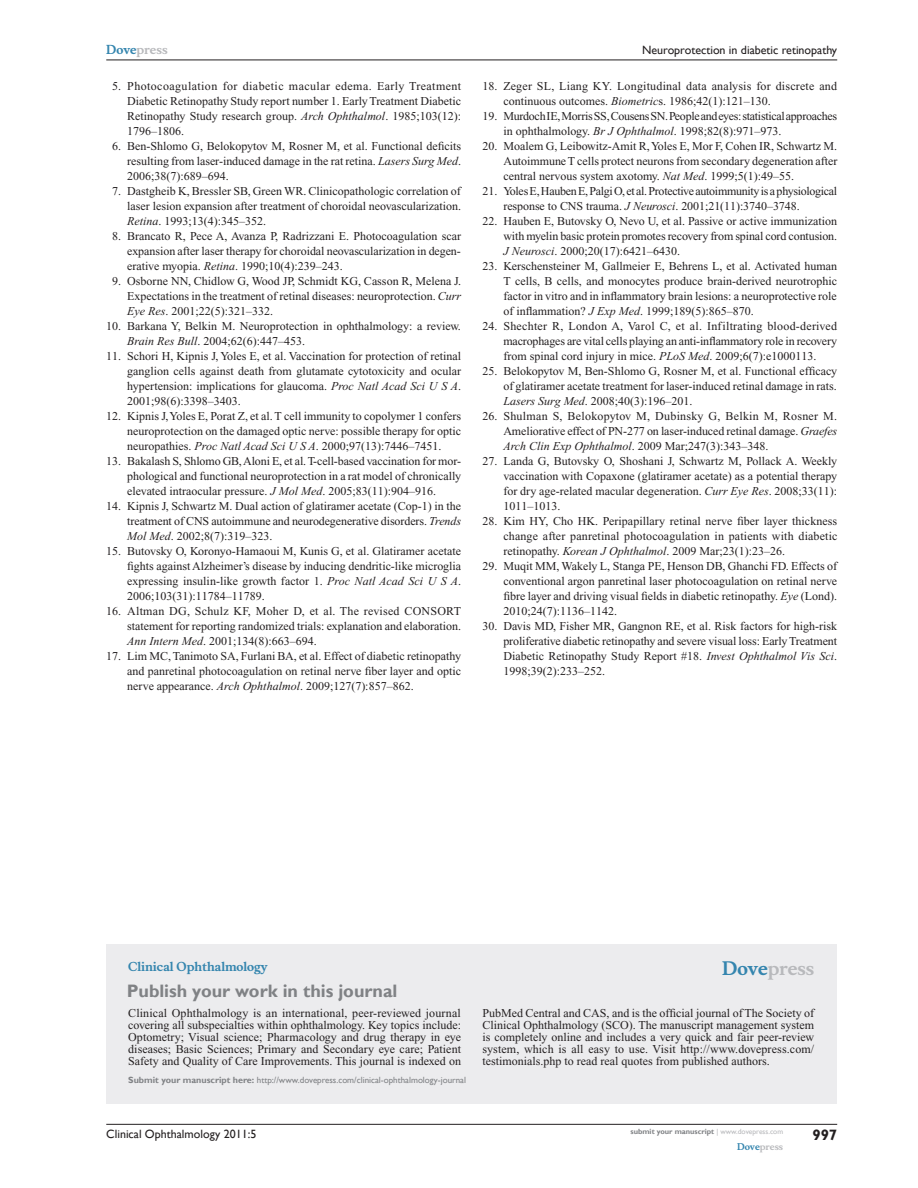
<style>
.page{position:relative;width:918px;height:1188px;background:#fff}
.page>*{position:absolute;margin:0;border:0;box-sizing:border-box;transform-origin:0 0}
.t1{font:700 18px "Gill Sans";color:#808285}
.t2{font:700 18px "Musee";color:#b8b9bc}
.t3{font:700 15px "Gill Sans";color:#231f20}
.t4{font:12px/15px "Times New Roman";color:#231f20;text-align:justify}
.t5{font:12px/15px "Times New Roman";letter-spacing:-.025em;color:#231f20}
.t6{font:12px "Gill Sans";color:#231f20}
.t7{font:700 12px "Musee";color:#3485ae}
.t8{font:700 12px "Musee";color:#b8b9bc}
.t9{font:9px "Gill Sans";color:#808285}
.t10{font:700 9px "Musee";color:#b8b9bc}
.t11{font:700 7.5px "Gill Sans";color:#808285}
.s1{color:#3485ae}
.s2{font-style:italic}
.s3{font-weight:700}
.s4{font-weight:400;color:#b8b9bc}
</style>
<div class="page">
<div style="left:106px;top:944px;width:731px;height:159px;background:#ececee"></div>
<hr style="left:106px;top:1124px;width:731px;height:1px;background:#231f20">
<hr style="left:106px;top:60px;width:731px;height:1px;background:#231f20">
<p class="t8" style="left:106px;top:43px;width:63px"><span class="s1">Dove</span>press</p>
<p class="t4" style="left:127px;top:79px;width:336px;text-indent:-15px">5. Photocoagulation for diabetic macular edema. Early Treatment Diabetic Retinopathy Study report number 1. Early Treatment Diabetic Retinopathy Study research group. <span class="s2">Arch Ophthalmol</span>. 1985;103(12):<br>1796–1806.</p>
<p class="t4" style="left:127px;top:139px;width:335px;text-indent:-15px">6. Ben-Shlomo G, Belokopytov M, Rosner M, et al. Functional deficits resulting from laser-induced damage in the rat retina. <span class="s2">Lasers Surg Med</span>.<br>2006;38(7):689–694.</p>
<p class="t4" style="left:127px;top:184px;width:335px;text-indent:-15px">7. Dastgheib K, Bressler SB, Green WR. Clinicopathologic correlation of laser lesion expansion after treatment of choroidal neovascularization.<br><span class="s2">Retina</span>. 1993;13(4):345–352.</p>
<p class="t4" style="left:127px;top:229px;width:335px;text-indent:-15px">8. Brancato R, Pece A, Avanza P, Radrizzani E. Photocoagulation scar expansion after laser therapy for choroidal neovascularization in degen&shy;erative myopia. <span class="s2">Retina</span>. 1990;10(4):239–243.</p>
<p class="t4" style="left:127px;top:274px;width:335px;text-indent:-15px">9. Osborne NN, Chidlow G, Wood JP, Schmidt KG, Casson R, Melena J.<br>Expectations in the treatment of retinal diseases: neuroprotection. <span class="s2">Curr Eye Res</span>. 2001;22(5):321–332.</p>
<p class="t4" style="left:127px;top:319px;width:335px;text-indent:-21px">10. Barkana Y, Belkin M. Neuroprotection in ophthalmology: a review.<br><span class="s2">Brain Res Bull</span>. 2004;62(6):447–453.</p>
<p class="t4" style="left:127px;top:349px;width:335px;text-indent:-21px">11. Schori H, Kipnis J, Yoles E, et al. Vaccination for protection of retinal ganglion cells against death from glutamate cytotoxicity and ocular hypertension: implications for glaucoma. <span class="s2">Proc Natl Acad Sci U S A</span>.<br>2001;98(6):3398–3403.</p>
<p class="t4" style="left:127px;top:409px;width:335px;text-indent:-21px">12. Kipnis J, Yoles E, Porat Z, et al. T cell immunity to copolymer 1 confers neuroprotection on the damaged optic nerve: possible therapy for optic neuropathies. <span class="s2">Proc Natl Acad Sci U S A</span>. 2000;97(13):7446–7451.</p>
<p class="t4" style="left:127px;top:454px;width:335px;text-indent:-21px">13. Bakalash S, Shlomo GB, Aloni E, et al. T-cell-based vaccination for mor&shy;phological and functional neuroprotection in a rat model of chronically elevated intraocular pressure. <span class="s2">J Mol Med</span>. 2005;83(11):904–916.</p>
<p class="t4" style="left:127px;top:499px;width:335px;text-indent:-21px">14. Kipnis J, Schwartz M. Dual action of glatiramer acetate (Cop-1) in the treatment of CNS autoimmune and neurodegenerative disorders. <span class="s2">Trends Mol Med</span>. 2002;8(7):319–323.</p>
<p class="t4" style="left:127px;top:544px;width:335px;text-indent:-21px">15. Butovsky O, Koronyo-Hamaoui M, Kunis G, et al. Glatiramer acetate fights against Alzheimer’s disease by inducing dendritic-like microglia expressing insulin-like growth factor 1. <span class="s2">Proc Natl Acad Sci U S A</span>.<br>2006;103(31):11784–11789.</p>
<p class="t4" style="left:127px;top:604px;width:336px;text-indent:-21px">16. Altman DG, Schulz KF, Moher D, et al. The revised CONSORT statement for reporting randomized trials: explanation and elaboration.<br><span class="s2">Ann Intern Med</span>. 2001;134(8):663–694.</p>
<p class="t4" style="left:127px;top:649px;width:335px;text-indent:-21px">17. Lim MC, Tanimoto SA, Furlani BA, et al. Effect of diabetic retinopathy and panretinal photocoagulation on retinal nerve fiber layer and optic nerve appearance. <span class="s2">Arch Ophthalmol</span>. 2009;127(7):857–862.</p>
<p class="t6" style="left:642px;top:43px;width:197px">Neuroprotection in diabetic retinopathy</p>
<p class="t4" style="left:503px;top:79px;width:335px;text-indent:-21px">18. Zeger SL, Liang KY. Longitudinal data analysis for discrete and continuous outcomes. <span class="s2">Biometric</span>s. 1986;42(1):121–130.</p>
<p class="t5" style="left:503px;top:109px;width:335px;text-indent:-21px">19. Murdoch IE, Morris SS, Cousens SN. People and eyes: statistical approaches in ophthalmology. <span class="s2">Br J Ophthalmol</span>. 1998;82(8):971–973.</p>
<p class="t4" style="left:503px;top:139px;width:335px;text-indent:-21px">20. Moalem G, Leibowitz-Amit R, Yoles E, Mor F, Cohen IR, Schwartz M.<br>Autoimmune T cells protect neurons from secondary degeneration after central nervous system axotomy. <span class="s2">Nat Med</span>. 1999;5(1):49–55.</p>
<p class="t5" style="left:503px;top:184px;width:335px;text-indent:-21px">21. Yoles E, Hauben E, Palgi O, et al. Protective autoimmunity is a physiological response to CNS trauma. <span class="s2">J Neurosci</span>. 2001;21(11):3740–3748.</p>
<p class="t4" style="left:503px;top:214px;width:335px;text-indent:-21px">22. Hauben E, Butovsky O, Nevo U, et al. Passive or active immunization with myelin basic protein promotes recovery from spinal cord contusion.<br><span class="s2">J Neurosci</span>. 2000;20(17):6421–6430.</p>
<p class="t4" style="left:503px;top:259px;width:335px;text-indent:-21px">23. Kerschensteiner M, Gallmeier E, Behrens L, et al. Activated human T cells, B cells, and monocytes produce brain-derived neurotrophic factor in vitro and in inflammatory brain lesions: a neuroprotective role of inflammation? <span class="s2">J Exp Med</span>. 1999;189(5):865–870.</p>
<p class="t4" style="left:503px;top:319px;width:335px;text-indent:-21px">24. Shechter R, London A, Varol C, et al. Infiltrating blood-derived macrophages are vital cells playing an anti-inflammatory role in recovery from spinal cord injury in mice. <span class="s2">PLoS Med</span>. 2009;6(7):e1000113.</p>
<p class="t4" style="left:503px;top:364px;width:335px;text-indent:-21px">25. Belokopytov M, Ben-Shlomo G, Rosner M, et al. Functional efficacy of glatiramer acetate treatment for laser-induced retinal damage in rats.<br><span class="s2">Lasers Surg Med</span>. 2008;40(3):196–201.</p>
<p class="t4" style="left:503px;top:409px;width:335px;text-indent:-21px">26. Shulman S, Belokopytov M, Dubinsky G, Belkin M, Rosner M.<br>Ameliorative effect of PN-277 on laser-induced retinal damage. <span class="s2">Graefes Arch Clin Exp Ophthalmol</span>. 2009 Mar;247(3):343–348.</p>
<p class="t4" style="left:503px;top:454px;width:335px;text-indent:-21px">27. Landa G, Butovsky O, Shoshani J, Schwartz M, Pollack A. Weekly vaccination with Copaxone (glatiramer acetate) as a potential therapy for dry age-related macular degeneration. <span class="s2">Curr Eye Res</span>. 2008;33(11):<br>1011–1013.</p>
<p class="t4" style="left:503px;top:514px;width:336px;text-indent:-21px">28. Kim HY, Cho HK. Peripapillary retinal nerve fiber layer thickness change after panretinal photocoagulation in patients with diabetic retinopathy. <span class="s2">Korean J Ophthalmol</span>. 2009 Mar;23(1):23–26.</p>
<p class="t4" style="left:503px;top:559px;width:335px;text-indent:-21px">29. Muqit MM, Wakely L, Stanga PE, Henson DB, Ghanchi FD. Effects of conventional argon panretinal laser photocoagulation on retinal nerve fibre layer and driving visual fields in diabetic retinopathy. <span class="s2">Eye</span> (Lond).<br>2010;24(7):1136–1142.</p>
<p class="t4" style="left:503px;top:619px;width:335px;text-indent:-21px">30. Davis MD, Fisher MR, Gangnon RE, et al. Risk factors for high-risk proliferative diabetic retinopathy and severe visual loss: Early Treatment Diabetic Retinopathy Study Report #18. <span class="s2">Invest Ophthalmol Vis Sci</span>.<br>1998;39(2):233–252.</p>
<p class="t7" style="left:128px;top:959px;width:141px">Clinical Ophthalmology</p>
<h1 class="t1" style="left:127px;top:980px;width:272px">Publish your work in this journal</h1>
<h1 class="t2" style="left:722px;top:958px;width:94px"><span class="s1">Dove</span>press</h1>
<p class="t4" style="left:128px;top:1007px;width:334px;line-height:12px">Clinical Ophthalmology is an international, peer-reviewed journal covering all subspecialties within ophthalmology. Key topics include:<br>Optometry; Visual science; Pharmacology and drug therapy in eye diseases; Basic Sciences; Primary and Secondary eye care; Patient Safety and Quality of Care Improvements. This journal is indexed on</p>
<p class="t4" style="left:482px;top:1007px;width:333px;line-height:12px">PubMed Central and CAS, and is the official journal of The Society of Clinical Ophthalmology (SCO). The manuscript management system is completely online and includes a very quick and fair peer-review system, which is all easy to use. Visit http://www.dovepress.com/ testimonials.php to read real quotes from published authors.</p>
<p class="t9" style="left:128px;top:1075px;width:339px"><span class="s3">Submit your manuscript here:</span> http://www.dovepress.com/clinical-ophthalmology-journal</p>
<p class="t6" style="left:106px;top:1127px;width:152px">Clinical Ophthalmology 2011:5</p>
<p class="t11" style="left:631px;top:1127px;width:154px">submit your manuscript <span class="s4">| www.dovepress.com</span></p>
<p class="t10" style="left:737px;top:1141px;width:48px"><span class="s1">Dove</span>press</p>
<p class="t3" style="left:812px;top:1126px;width:26px">997</p>
</div>
